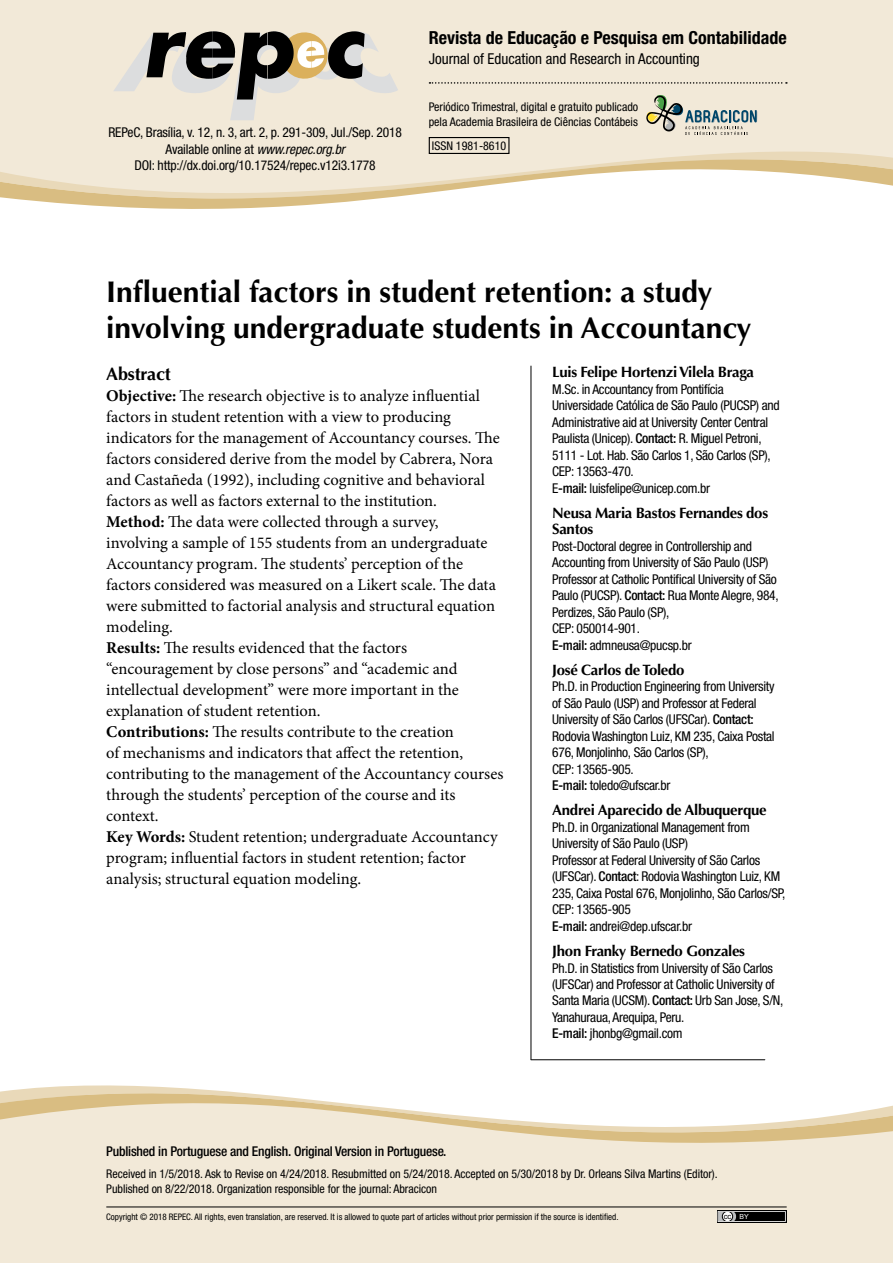
<style>
.page{position:relative;width:893px;height:1263px;background:#fff}
.page>*{position:absolute;margin:0;border:0;box-sizing:border-box;transform-origin:0 0}
.t1{font:700 30px/36px "Optima";color:#000}
.t2{font:700 condensed 18px "Helvetica Neue LT Std";color:#000}
.t3{font:700 18px "Optima";letter-spacing:-.01em;color:#000}
.t4{font:16.5px/21px "Minion Pro";color:#000}
.t5{font:700 15px/16.5px "Optima";letter-spacing:-.02em;color:#000}
.t6{font:condensed 15px "Helvetica Neue LT Std";color:#000}
.t7{font:condensed 13.5px/16.5px "Helvetica Neue LT Std";letter-spacing:-.02em;color:#000}
.t8{font:500 condensed 13.5px "Helvetica Neue LT Std";letter-spacing:-.015em;color:#000}
.t9{font:condensed 12px/15px "Helvetica Neue LT Std";letter-spacing:-.005em;color:#000}
.t10{font:condensed 9px "Helvetica Neue LT Std";color:#000}
.t11{font:7.5px "Arial";color:#000}
.s1{font-style:italic}
.s2{font-weight:700}
.s3{font-weight:500}
.s4{font-size:7.05px;color:#fff}
</style>
<div class="page">
<div style="left:0;top:1179px;width:893px;height:84px;background:#f2e9d8"></div>
<svg style="left:0;top:1060px;width:893px;height:119px;fill:#f2e9d8"></svg>
<hr style="left:106px;top:1206px;width:681px;height:1px;background:#000">
<div style="left:717px;top:1210px;width:70px;height:13px;background:#000"></div>
<svg style="left:718px;top:1211px;width:68px;height:11px"></svg>
<div style="left:0;top:0;width:893px;height:125px;background:#f2e9d8"></div>
<svg style="left:0;top:127px;width:893px;height:82px;fill:#f2e9d8"></svg>
<svg style="left:113px;top:30px;width:285px;height:90px;background:#b7b1a5"></svg>
<svg style="left:644px;top:92px;width:114px;height:43px;background:#c3c4b7"></svg>
<svg style="left:429px;top:82px;width:358px;height:2px"></svg>
<div style="left:429px;top:137px;width:80px;height:17px;border:1px solid #000"></div>
<hr style="left:531px;top:1059px;width:234px;height:1px;background:#000">
<hr style="left:531px;top:366px;width:1px;height:694px;background:#000">
<p class="t7" style="left:108px;top:124px;width:295px;text-align:center">REPeC, Brasília, v. 12, n. 3, art. 2, p. 291-309, Jul./Sep. 2018<br>Available online at <span class="s1">www.repec.org.br<br></span>DOI: http://dx.doi.org/10.17524/repec.v12i3.1778</p>
<h2 class="t2" style="left:429px;top:27px;width:359px">Revista de Educação e Pesquisa em Contabilidade</h2>
<p class="t6" style="left:429px;top:50px;width:273px">Journal of Education and Research in Accounting</p>
<p class="t9" style="left:429px;top:99px;width:211px">Periódico Trimestral, digital e gratuito publicado pela Academia Brasileira de Ciências Contábeis</p>
<p class="t9" style="left:432px;top:138px;width:76px">ISSN 1981-8610</p>
<h1 class="t1" style="left:106px;top:274px;width:647px">Influential factors in student retention: a study involving undergraduate students in Accountancy</h1>
<h2 class="t3" style="left:106px;top:363px;width:66px">Abstract</h2>
<p class="t4" style="left:106px;top:385px;width:399px"><span class="s2">Objective:</span> The research objective is to analyze influential factors in student retention with a view to producing indicators for the management of Accountancy courses. The factors considered derive from the model by Cabrera, Nora and Castañeda (1992), including cognitive and behavioral factors as well as factors external to the institution.<br><span class="s2">Method:</span> The data were collected through a survey, involving a sample of 155 students from an undergraduate Accountancy program. The students’ perception of the factors considered was measured on a Likert scale. The data were submitted to factorial analysis and structural equation modeling.<br><span class="s2">Results:</span> The results evidenced that the factors “encouragement by close persons” and “academic and intellectual development” were more important in the explanation of student retention.<br><span class="s2">Contributions:</span> The results contribute to the creation<br>of mechanisms and indicators that affect the retention, contributing to the management of the Accountancy courses through the students’ perception of the course and its context.<br><span class="s2">Key Words:</span> Student retention; undergraduate Accountancy program; influential factors in student retention; factor analysis; structural equation modeling.</p>
<p class="t8" style="left:106px;top:1143px;width:342px">Published in Portuguese and English. Original Version in Portuguese.</p>
<p class="t5" style="left:552px;top:364px;width:203px">Luis Felipe Hortenzi Vilela Braga</p>
<p class="t7" style="left:552px;top:381px;width:229px">M.Sc. in Accountancy from Pontifícia Universidade Católica de São Paulo (PUCSP) and Administrative aid at University Center Central Paulista (Unicep). <span class="s3">Contact:</span> R. Miguel Petroni, 5111 - Lot. Hab. São Carlos 1, São Carlos (SP), CEP: 13563-470.<br>E<span class="s3">-mail:</span> luisfelipe@unicep.com.br</p>
<p class="t5" style="left:552px;top:505px;width:217px">Neusa Maria Bastos Fernandes dos<br>Santos</p>
<p class="t7" style="left:552px;top:538px;width:228px">Post-Doctoral degree in Controllership and Accounting from University of São Paulo (USP)<br>Professor at Catholic Pontifical University of São Paulo (PUCSP). <span class="s3">Contact:</span> Rua Monte Alegre, 984, Perdizes, São Paulo (SP),<br>CEP: 050014-901.<br><span class="s3">E-mail:</span> admneusa@pucsp.br</p>
<p class="t5" style="left:552px;top:662px;width:134px">José Carlos de Toledo</p>
<p class="t7" style="left:552px;top:678px;width:224px">Ph.D. in Production Engineering from University of São Paulo (USP) and Professor at Federal University of São Carlos (UFSCar). <span class="s3">Contact:<br></span>Rodovia Washington Luiz, KM 235, Caixa Postal 676, Monjolinho, São Carlos (SP),<br>CEP: 13565-905.<br><span class="s3">E-mail:</span> toledo@ufscar.br</p>
<p class="t5" style="left:552px;top:802px;width:216px">Andrei Aparecido de Albuquerque</p>
<p class="t7" style="left:552px;top:819px;width:235px">Ph.D. in Organizational Management from University of São Paulo (USP)<br>Professor at Federal University of São Carlos (UFSCar). <span class="s3">Contact</span>: Rodovia Washington Luiz, KM 235, Caixa Postal 676, Monjolinho, São Carlos/SP, CEP: 13565-905<br><span class="s3">E-mail:</span> andrei@dep.ufscar.br</p>
<p class="t5" style="left:552px;top:943px;width:194px">Jhon Franky Bernedo Gonzales</p>
<p class="t7" style="left:552px;top:959px;width:233px">Ph.D. in Statistics from University of São Carlos (UFSCar) and Professor at Catholic University of Santa Maria (UCSM). <span class="s3">Contact:</span> Urb San Jose, S/N, Yanahuraua, Arequipa, Peru.<br><span class="s3">E-mail:</span> jhonbg@gmail.com</p>
<p class="t9" style="left:106px;top:1166px;width:613px">Received in 1/5/2018. Ask to Revise on 4/24/2018. Resubmitted on 5/24/2018. Accepted on 5/30/2018 by Dr. Orleans Silva Martins (Editor).<br>Published on 8/22/2018. Organization responsible for the journal: Abracicon</p>
<p class="t10" style="left:106px;top:1212px;width:514px">Copyright © 2018 REPEC. All rights, even translation, are reserved. It is allowed to quote part of articles without prior permission if the source is identified.</p>
<p class="t11" style="left:724px;top:1211px;width:27px">cc <span class="s4">BY</span></p>
</div>
